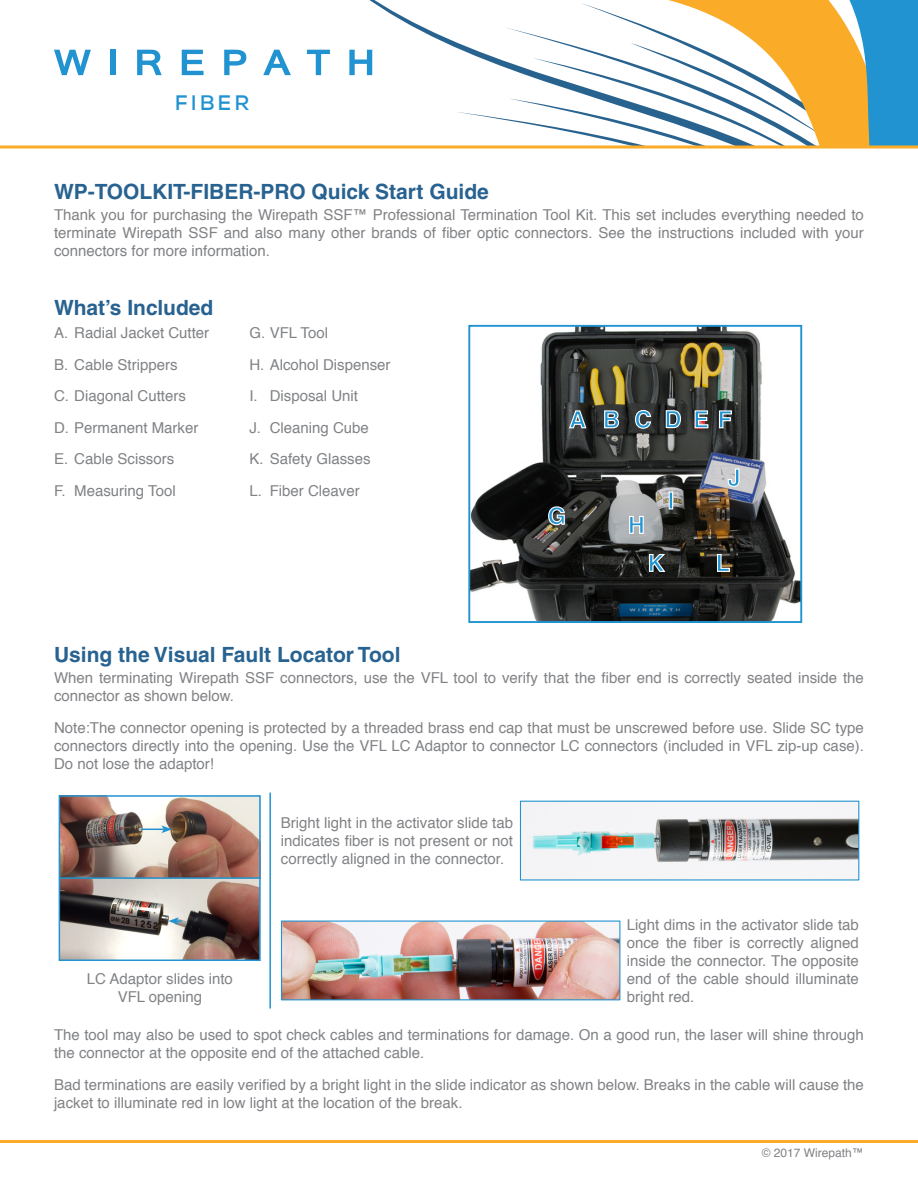
<style>
.page{position:relative;width:918px;height:1188px;background:#fff}
.page>*{position:absolute;margin:0;border:0;box-sizing:border-box;transform-origin:0 0}
.t1{font:700 21px "Helvetica";color:#286290}
.t2{font:700 20.85px "Nexa";letter-spacing:.14em;color:#2193d1}
.Normal_Paragraph{font:15px/18px "Helvetica";color:#808285}
.t3{font:12px "Helvetica";color:#808285}
</style>
<div class="page">
<svg style="left:243px;top:0;width:243px;height:146px"></svg>
<svg style="left:486px;top:0;width:432px;height:146px"></svg>
<hr style="left:0;top:146px;width:918px;height:2px;background:#faab27">
<hr style="left:0;top:1140px;width:918px;height:3px;background:#faab27">
<svg style="left:54px;top:50px;width:37px;height:25px"></svg>
<div style="left:110px;top:50px;width:6px;height:25px;background:#2193d1"></div>
<svg style="left:137px;top:50px;width:25px;height:25px"></svg>
<svg style="left:182px;top:50px;width:22px;height:25px"></svg>
<svg style="left:224px;top:50px;width:22px;height:25px"></svg>
<svg style="left:263px;top:50px;width:28px;height:25px"></svg>
<svg style="left:307px;top:50px;width:23px;height:25px"></svg>
<svg style="left:349px;top:50px;width:23px;height:25px"></svg>
<img style="left:471px;top:328px;width:328px;height:292px">
<div style="left:468px;top:325px;width:334px;height:298px;border:2px solid #2193d1"></div>
<svg style="left:568px;top:407px;width:19px;height:22px"></svg>
<svg style="left:604px;top:410px;width:16px;height:19px"></svg>
<svg style="left:634px;top:409px;width:18px;height:20px"></svg>
<svg style="left:665px;top:410px;width:17px;height:19px"></svg>
<svg style="left:629px;top:515px;width:15px;height:19px"></svg>
<svg style="left:694px;top:410px;width:15px;height:19px"></svg>
<svg style="left:669px;top:492px;width:4px;height:18px"></svg>
<svg style="left:718px;top:410px;width:15px;height:19px"></svg>
<svg style="left:727px;top:468px;width:13px;height:19px"></svg>
<svg style="left:548px;top:506px;width:17px;height:20px"></svg>
<svg style="left:648px;top:553px;width:19px;height:20px"></svg>
<svg style="left:716px;top:553px;width:14px;height:20px"></svg>
<img style="left:62px;top:798px;width:196px;height:160px">
<div style="left:59px;top:795px;width:202px;height:166px;border:2px solid #2193d1"></div>
<hr style="left:60px;top:877px;width:200px;height:2px;background:#2193d1">
<svg style="left:141px;top:825px;width:31px;height:8px"></svg>
<svg style="left:168px;top:917px;width:14px;height:8px"></svg>
<hr style="left:269px;top:793px;width:2px;height:216px;background:#2193d1">
<img style="left:522px;top:803px;width:335px;height:76px">
<div style="left:520px;top:801px;width:339px;height:80px;border:1px solid #2193d1"></div>
<img style="left:283px;top:923px;width:335px;height:75px">
<div style="left:281px;top:921px;width:339px;height:79px;border:1px solid #2193d1"></div>
<h2 class="t2" style="left:175px;top:89px;width:76px">FIBER</h2>
<h1 class="t1" style="left:54px;top:178px;width:436px">WP-TOOLKIT-FIBER-PRO Quick Start Guide</h1>
<p class="Normal_Paragraph" style="left:54px;top:206px;width:812px;text-align:justify">Thank you for purchasing the Wirepath SSF™ Professional Termination Tool Kit. This set includes everything needed to terminate Wirepath SSF and also many other brands of fiber optic connectors. See the instructions included with your connectors for more information.</p>
<h1 class="t1" style="left:54px;top:295px;width:161px">What’s Included</h1>
<p class="Normal_Paragraph" style="left:54px;top:318px;width:157px;line-height:31.5px">A. Radial Jacket Cutter<br>B. Cable Strippers<br>C. Diagonal Cutters<br>D. Permanent Marker<br>E. Cable Scissors<br>F. Measuring Tool</p>
<p class="Normal_Paragraph" style="left:249px;top:318px;width:143px;line-height:31.5px">G. VFL Tool<br>H. Alcohol Dispenser<br>I. Disposal Unit<br>J. Cleaning Cube<br>K. Safety Glasses<br>L. Fiber Cleaver</p>
<h1 class="t1" style="left:54px;top:641px;width:348px">Using the Visual Fault Locator Tool</h1>
<p class="Normal_Paragraph" style="left:54px;top:669px;width:811px">When terminating Wirepath SSF connectors, use the VFL tool to verify that the fiber end is correctly seated inside the connector as shown below.</p>
<p class="Normal_Paragraph" style="left:54px;top:719px;width:812px;text-align:justify">Note:The connector opening is protected by a threaded brass end cap that must be unscrewed before use. Slide SC type connectors directly into the opening. Use the VFL LC Adaptor to connector LC connectors (included in VFL zip-up case).<br>Do not lose the adaptor!</p>
<p class="Normal_Paragraph" style="left:281px;top:814px;width:234px;text-align:justify">Bright light in the activator slide tab indicates fiber is not present or not correctly aligned in the connector.</p>
<p class="Normal_Paragraph" style="left:627px;top:916px;width:234px;text-align:justify">Light dims in the activator slide tab once the fiber is correctly aligned inside the connector. The opposite end of the cable should illuminate bright red.</p>
<p class="Normal_Paragraph" style="left:54px;top:1026px;width:811px">The tool may also be used to spot check cables and terminations for damage. On a good run, the laser will shine through the connector at the opposite end of the attached cable.</p>
<p class="Normal_Paragraph" style="left:54px;top:1076px;width:811px">Bad terminations are easily verified by a bright light in the slide indicator as shown below. Breaks in the cable will cause the jacket to illuminate red in low light at the location of the break.</p>
<p class="Normal_Paragraph" style="left:87px;top:970px;width:147px;text-align:center">LC Adaptor slides into<br>VFL opening</p>
<p class="t3" style="left:762px;top:1143px;width:104px">© 2017 Wirepath™</p>
</div>
